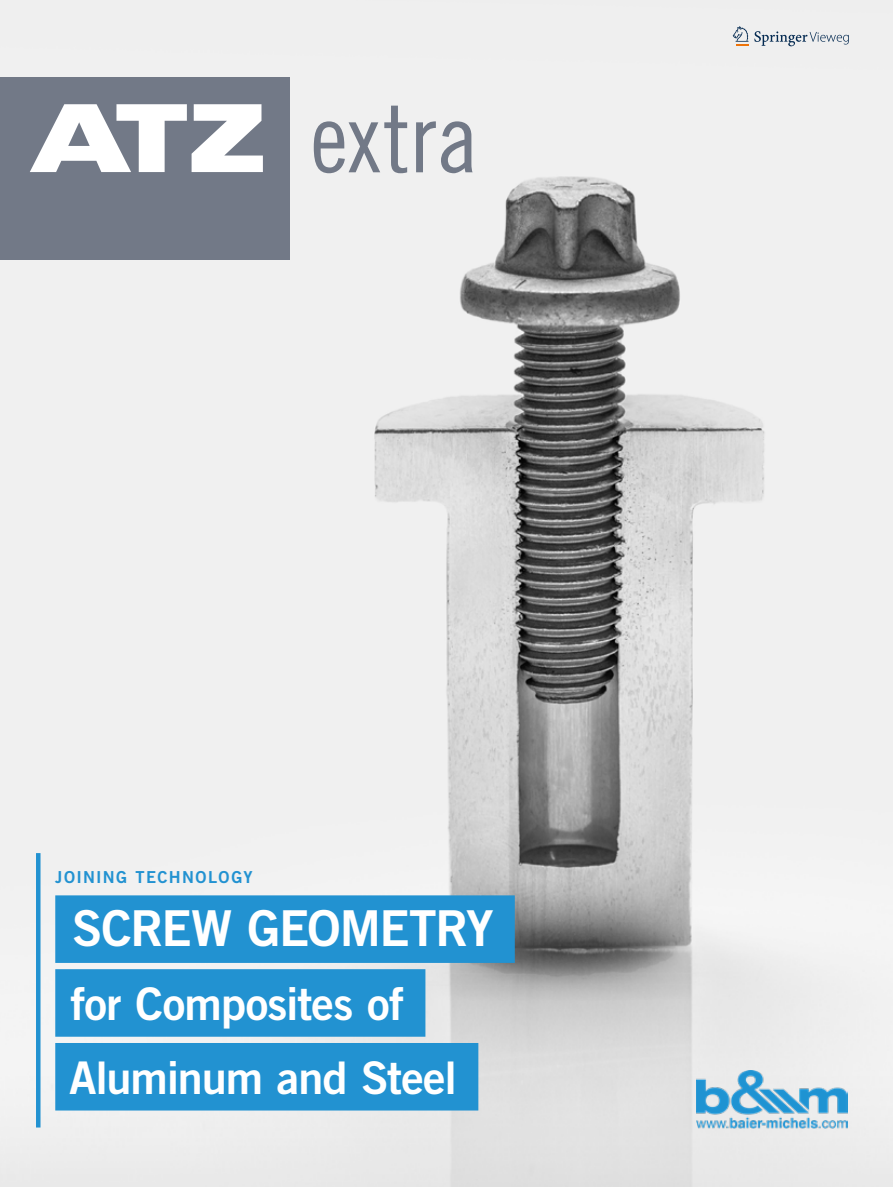
<style>
.page{position:relative;width:893px;height:1187px;background:#fff}
.page>*{position:absolute;margin:0;border:0;box-sizing:border-box;transform-origin:0 0}
.t1{font:96px "Trade Gothic LT Std Cn 18";letter-spacing:.005em;color:#727987}
.t2{font:49.5px "Trade Gothic LT Std Bd 2";letter-spacing:-.025em;color:#fff}
.t3{font:45px/73.8px "Trade Gothic LT Std Bd 2";letter-spacing:-.025em;color:#fff}
.t4{font:16.5px "Trade Gothic LT Std Bd 2";letter-spacing:.08em;color:#2292d1}
</style>
<div class="page">
<img style="left:0;top:0;width:893px;height:1186px">
<div style="left:0;top:77px;width:289px;height:182px;background:#727987"></div>
<svg style="left:30px;top:104px;width:233px;height:68px"></svg>
<svg style="left:733px;top:26px;width:15px;height:20px"></svg>
<svg style="left:754px;top:31px;width:95px;height:15px"></svg>
<img style="left:696px;top:1070px;width:151px;height:60px">
<div style="left:55px;top:895px;width:460px;height:67px;background:#2292d1"></div>
<div style="left:55px;top:969px;width:370px;height:67px;background:#2292d1"></div>
<div style="left:55px;top:1042px;width:423px;height:68px;background:#2292d1"></div>
<div style="left:36px;top:853px;width:5px;height:274px;background:#2292d1"></div>
<h1 class="t1" style="left:310px;top:81px;width:170px">extra</h1>
<p class="t4" style="left:55px;top:867px;width:199px">JOINING TECHNOLOGY</p>
<p class="t2" style="left:72px;top:898px;width:423px">SCREW GEOMETRY</p>
<p class="t3" style="left:69px;top:966px;width:390px">for Composites of<br>Aluminum and Steel</p>
</div>
